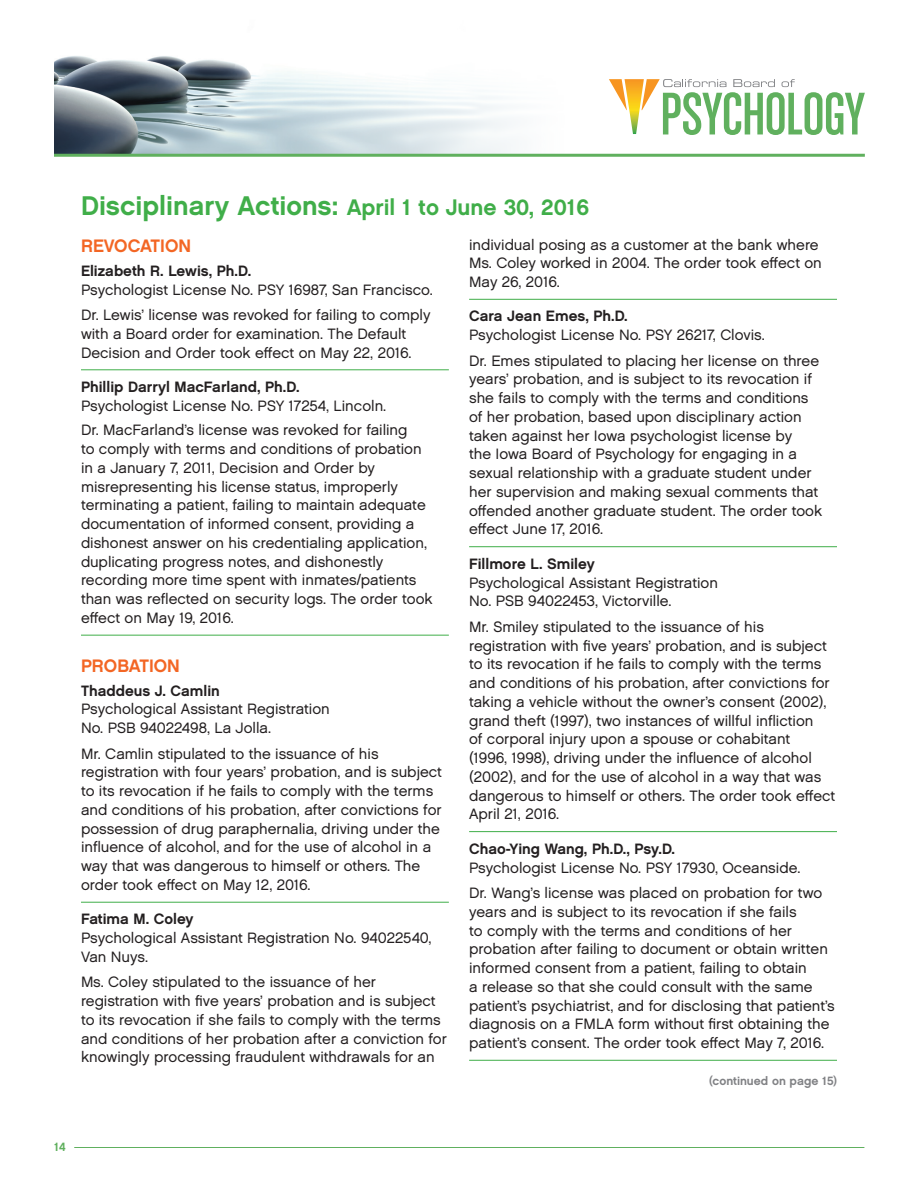
<style>
.page{position:relative;width:918px;height:1188px;background:#fff}
.page>*{position:absolute;margin:0;border:0;box-sizing:border-box;transform-origin:0 0}
.t1{font:27px "Chalet New York Nineteen Sixty";color:#40ae49}
.t2{font:18px "Chalet New York Nineteen Sixty";color:#f36624}
.t3{font:15px/18.8px "Chalet London Nineteen Sixty";color:#231f20}
.t4{font:15px "Chalet New York Nineteen Sixty";color:#231f20}
.t5{font:12px "Chalet New York Nineteen Sixty";color:#818285}
.t6{font:12px "Chalet New York Nineteen Sixty";color:#60b05e}
.s1{font-size:22.5px}
</style>
<div class="page">
<img style="left:54px;top:56px;width:648px;height:98px">
<svg style="left:609px;top:79px;width:256px;height:56px"></svg>
<hr style="left:54px;top:154px;width:811px;height:3px;background:#60b05e">
<hr style="left:74px;top:1147px;width:790px;height:1px;background:#60b05e">
<hr style="left:469px;top:1060px;width:368px;height:1px;background:#40ae49">
<hr style="left:469px;top:831px;width:368px;height:1px;background:#40ae49">
<hr style="left:469px;top:546px;width:368px;height:1px;background:#40ae49">
<hr style="left:469px;top:299px;width:368px;height:1px;background:#40ae49">
<hr style="left:81px;top:902px;width:368px;height:1px;background:#40ae49">
<hr style="left:81px;top:635px;width:368px;height:1px;background:#40ae49">
<hr style="left:81px;top:369px;width:368px;height:1px;background:#40ae49">
<h3 class="t1" style="left:81px;top:189px;width:510px">Disciplinary Actions: <span class="s1">April 1 to June 30, 2016</span></h3>
<p class="t2" style="left:81px;top:234px;width:112px">reVOCATION</p>
<p class="t4" style="left:81px;top:261px;width:172px">elizabeth r. Lewis, Ph.D.</p>
<p class="t3" style="left:81px;top:280px;width:353px">Psychologist License No. PSY 16987, San Francisco.</p>
<p class="t3" style="left:81px;top:305px;width:351px">Dr. Lewis’ license was revoked for failing to comply with a Board order for examination. The Default<br>Decision and Order took effect on May 22, 2016.</p>
<p class="t4" style="left:81px;top:378px;width:220px">Phillip Darryl MacFarland, Ph.D.</p>
<p class="t3" style="left:81px;top:394px;width:328px;line-height:24.2px">Psychologist License No. PSY 17254, Lincoln.<br>Dr. MacFarland’s license was revoked for failing</p>
<p class="t3" style="left:81px;top:439px;width:353px">to comply with terms and conditions of probation in a January 7, 2011, Decision and Order by misrepresenting his license status, improperly terminating a patient, failing to maintain adequate documentation of informed consent, providing a dishonest answer on his credentialing application, duplicating progress notes, and dishonestly recording more time spent with inmates/patients than was reflected on security logs. The order took effect on May 19, 2016.</p>
<p class="t2" style="left:81px;top:654px;width:100px">PrOBATION</p>
<p class="t4" style="left:81px;top:681px;width:140px">Thaddeus J. Camlin</p>
<p class="t3" style="left:81px;top:700px;width:250px">Psychological Assistant Registration<br>No. PSB 94022498, La Jolla.</p>
<p class="t3" style="left:81px;top:744px;width:362px">Mr. Camlin stipulated to the issuance of his registration with four years’ probation, and is subject to its revocation if he fails to comply with the terms and conditions of his probation, after convictions for possession of drug paraphernalia, driving under the influence of alcohol, and for the use of alcohol in a way that was dangerous to himself or others. The order took effect on May 12, 2016.</p>
<p class="t4" style="left:81px;top:910px;width:114px">Fatima M. Coley</p>
<p class="t3" style="left:81px;top:928px;width:352px">Psychological Assistant Registration No. 94022540,<br>Van Nuys.</p>
<p class="t3" style="left:81px;top:973px;width:368px">Ms. Coley stipulated to the issuance of her registration with five years’ probation and is subject to its revocation if she fails to comply with the terms and conditions of her probation after a conviction for knowingly processing fraudulent withdrawals for an</p>
<p class="t3" style="left:469px;top:235px;width:354px">individual posing as a customer at the bank where<br>Ms. Coley worked in 2004. The order took effect on<br>May 26, 2016.</p>
<p class="t4" style="left:469px;top:307px;width:160px">Cara Jean emes, Ph.D.</p>
<p class="t3" style="left:469px;top:326px;width:297px">Psychologist License No. PSY 26217, Clovis.</p>
<p class="t3" style="left:469px;top:351px;width:355px">Dr. Emes stipulated to placing her license on three years’ probation, and is subject to its revocation if she fails to comply with the terms and conditions of her probation, based upon disciplinary action taken against her Iowa psychologist license by<br>the Iowa Board of Psychology for engaging in a sexual relationship with a graduate student under her supervision and making sexual comments that offended another graduate student. The order took effect June 17, 2016.</p>
<p class="t4" style="left:469px;top:555px;width:127px">Fillmore L. smiley</p>
<p class="t3" style="left:469px;top:573px;width:250px">Psychological Assistant Registration<br>No. PSB 94022453, Victorville.</p>
<p class="t3" style="left:469px;top:617px;width:368px">Mr. Smiley stipulated to the issuance of his registration with five years’ probation, and is subject to its revocation if he fails to comply with the terms and conditions of his probation, after convictions for taking a vehicle without the owner’s consent (2002), grand theft (1997), two instances of willful infliction<br>of corporal injury upon a spouse or cohabitant<br>(1996, 1998), driving under the influence of alcohol (2002), and for the use of alcohol in a way that was dangerous to himself or others. The order took effect April 21, 2016.</p>
<p class="t4" style="left:469px;top:839px;width:207px">Chao-Ying Wang, Ph.D., Psy.D.</p>
<p class="t3" style="left:469px;top:858px;width:333px">Psychologist License No. PSY 17930, Oceanside.</p>
<p class="t3" style="left:469px;top:883px;width:367px">Dr. Wang’s license was placed on probation for two years and is subject to its revocation if she fails<br>to comply with the terms and conditions of her probation after failing to document or obtain written informed consent from a patient, failing to obtain<br>a release so that she could consult with the same patient’s psychiatrist, and for disclosing that patient’s diagnosis on a FMLA form without first obtaining the patient’s consent. The order took effect May 7, 2016.</p>
<p class="t5" style="left:709px;top:1073px;width:129px">(continued on page 15)</p>
<p class="t6" style="left:54px;top:1140px;width:13px">14</p>
</div>
